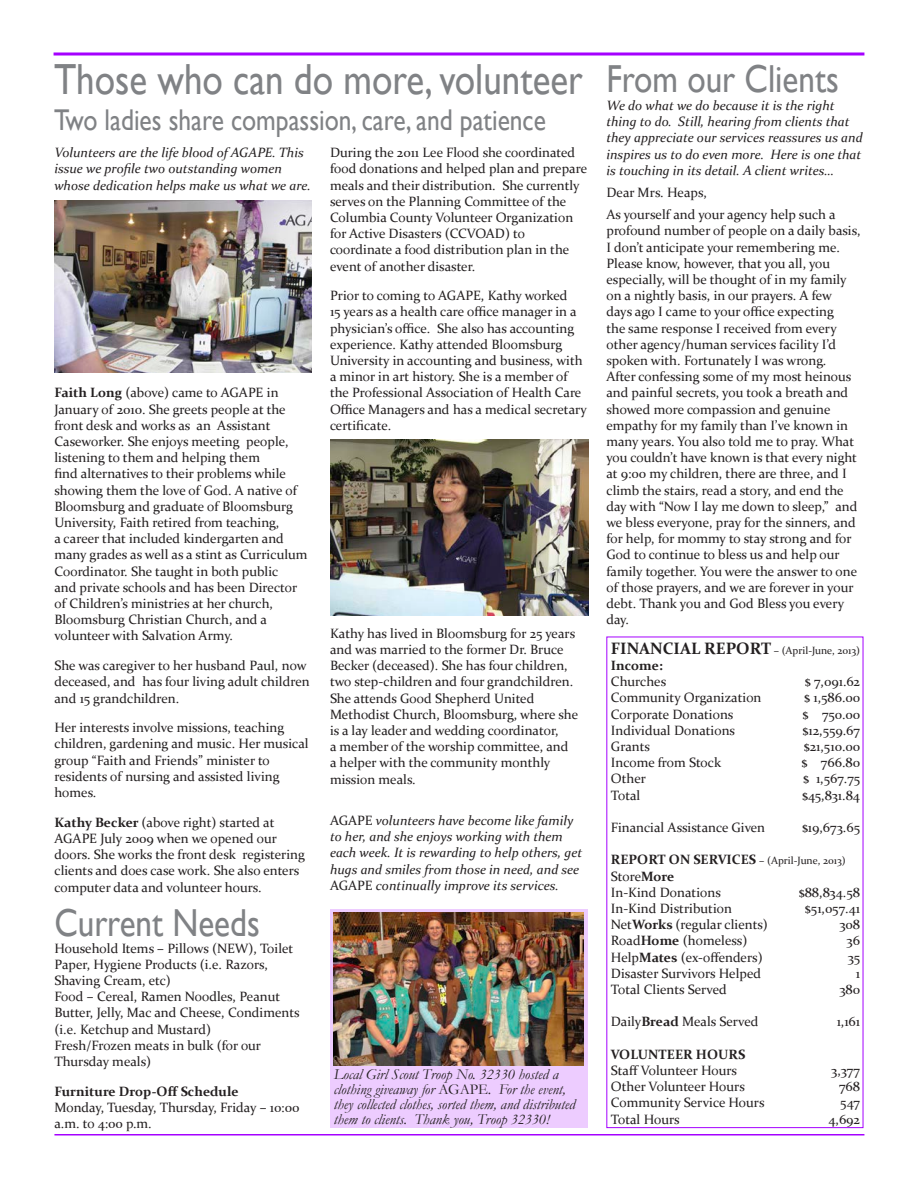
<style>
.page{position:relative;width:918px;height:1188px;background:#fff}
.page>*{position:absolute;margin:0;border:0;box-sizing:border-box;transform-origin:0 0}
.t1{font:43.5px "Gill Sans";color:#808285;scale:.85 1}
.t2{font:39px "Gill Sans";color:#808285;scale:.85 1}
.t3{font:30px "Gill Sans";color:#808285;scale:.85 1}
.t4{font:italic 15px/15px "Garamond";color:#231f20}
.t5{font:13.5px/16.2px "Constantia";color:#231f20}
.t6{font:italic 13.5px/16.2px "Constantia";color:#231f20}
.t7{font:700 13.5px "Constantia";color:#231f20}
.t8{font:10.5px "Constantia";color:#231f20}
.s1{font-size:39px}
.s2{font-weight:700}
.s3{font-style:normal}
.s4{font-weight:700;font-size:16.5px}
.s5{font-weight:700;font-size:13.5px}
</style>
<div class="page">
<div style="left:330px;top:909px;width:258px;height:219px;background:#edccff"></div>
<svg style="left:54px;top:52px;width:810px;height:4px;background:#bb3fff"></svg>
<hr style="left:54px;top:1134px;width:810px;height:2px;background:#a500ff">
<img style="left:334px;top:913px;width:249px;height:153px">
<img style="left:54px;top:200px;width:258px;height:173px">
<img style="left:330px;top:440px;width:258px;height:175px">
<h1 class="t1" style="left:54px;top:54px;width:925px">Those who can do more, volunteer <span class="s1">From our Clients</span></h1>
<h3 class="t3" style="left:54px;top:102px;width:580px">Two ladies share compassion, care, and patience</h3>
<p class="t6" style="left:606px;top:97px;width:258px">We do what we do because it is the right thing to do. Still, hearing from clients that they appreciate our services reassures us and inspires us to do even more. Here is one that is touching in its detail. A client writes…</p>
<p class="t5" style="left:606px;top:181px;width:231px;line-height:22.2px">Dear Mrs. Heaps,<br>As yourself and your agency help such a</p>
<p class="t5" style="left:606px;top:222px;width:256px">profound number of people on a daily basis, I don’t anticipate your remembering me.<br>Please know, however, that you all, you especially, will be thought of in my family on a nightly basis, in our prayers. A few days ago I came to your office expecting<br>the same response I received from every other agency/human services facility I’d spoken with. Fortunately I was wrong.<br>After confessing some of my most heinous and painful secrets, you took a breath and showed more compassion and genuine empathy for my family than I’ve known in many years. You also told me to pray. What you couldn’t have known is that every night at 9:00 my children, there are three, and I climb the stairs, read a story, and end the day with “Now I lay me down to sleep,” and we bless everyone, pray for the sinners, and for help, for mommy to stay strong and for God to continue to bless us and help our family together. You were the answer to one of those prayers, and we are forever in your debt. Thank you and God Bless you every day.</p>
<p class="t5" style="left:330px;top:144px;width:259px">During the 2011 Lee Flood she coordinated food donations and helped plan and prepare meals and their distribution. She currently serves on the Planning Committee of the Columbia County Volunteer Organization for Active Disasters (CCVOAD) to coordinate a food distribution plan in the event of another disaster.</p>
<p class="t5" style="left:330px;top:287px;width:259px">Prior to coming to AGAPE, Kathy worked<br>15 years as a health care office manager in a physician’s office. She also has accounting experience. Kathy attended Bloomsburg University in accounting and business, with a minor in art history. She is a member of the Professional Association of Health Care Office Managers and has a medical secretary certificate.</p>
<p class="t6" style="left:54px;top:144px;width:258px">Volunteers are the life blood of AGAPE. This issue we profile two outstanding women whose dedication helps make us what we are.</p>
<p class="t5" style="left:54px;top:384px;width:255px"><span class="s2">Faith Long</span> (above) came to AGAPE in January of 2010. She greets people at the front desk and works as an Assistant Caseworker. She enjoys meeting people, listening to them and helping them<br>find alternatives to their problems while showing them the love of God. A native of Bloomsburg and graduate of Bloomsburg University, Faith retired from teaching,<br>a career that included kindergarten and many grades as well as a stint as Curriculum Coordinator. She taught in both public<br>and private schools and has been Director of Children’s ministries at her church, Bloomsburg Christian Church, and a volunteer with Salvation Army.</p>
<p class="t5" style="left:54px;top:657px;width:257px">She was caregiver to her husband Paul, now deceased, and has four living adult children and 15 grandchildren.</p>
<p class="t5" style="left:54px;top:719px;width:256px">Her interests involve missions, teaching children, gardening and music. Her musical group “Faith and Friends” minister to residents of nursing and assisted living homes.</p>
<p class="t5" style="left:54px;top:813px;width:252px"><span class="s2">Kathy Becker</span> (above right) started at AGAPE July 2009 when we opened our doors. She works the front desk registering clients and does case work. She also enters computer data and volunteer hours.</p>
<p class="t5" style="left:330px;top:624px;width:250px">Kathy has lived in Bloomsburg for 25 years and was married to the former Dr. Bruce Becker (deceased). She has four children, two step-children and four grandchildren.<br>She attends Good Shepherd United Methodist Church, Bloomsburg, where she is a lay leader and wedding coordinator,<br>a member of the worship committee, and a helper with the community monthly mission meals.</p>
<p class="t6" style="left:330px;top:812px;width:254px"><span class="s3">AGAPE</span> volunteers have become like family to her, and she enjoys working with them each week. It is rewarding to help others, get hugs and smiles from those in need, and see <span class="s3">AGAPE</span> continually improve its services.</p>
<p class="t8" style="left:611px;top:643px;width:251px"><span class="s4">FINANCIAL REPORT</span> – (April-June, 2013)</p>
<p class="t7" style="left:611px;top:656px;width:54px">Income:</p>
<p class="t5" style="left:611px;top:673px;width:57px">Churches</p>
<p class="t5" style="left:805px;top:673px;width:57px">$ 7,091.62</p>
<p class="t5" style="left:611px;top:689px;width:152px">Community Organization</p>
<p class="t5" style="left:804px;top:689px;width:57px">$ 1,586.00</p>
<p class="t5" style="left:611px;top:705px;width:124px">Corporate Donations</p>
<p class="t5" style="left:803px;top:705px;width:59px">$ 750.00</p>
<p class="t5" style="left:611px;top:722px;width:126px">Individual Donations</p>
<p class="t5" style="left:803px;top:722px;width:59px">$12,559.67</p>
<p class="t5" style="left:611px;top:738px;width:40px">Grants</p>
<p class="t5" style="left:804px;top:738px;width:58px">$21,510.00</p>
<p class="t5" style="left:611px;top:754px;width:112px">Income from Stock</p>
<p class="t5" style="left:802px;top:754px;width:60px">$ 766.80</p>
<p class="t5" style="left:611px;top:770px;width:37px">Other</p>
<p class="t5" style="left:803px;top:770px;width:58px">$ 1,567.75</p>
<p class="t5" style="left:611px;top:786px;width:31px">Total</p>
<p class="t5" style="left:802px;top:786px;width:60px">$45,831.84</p>
<p class="t5" style="left:611px;top:819px;width:156px">Financial Assistance Given</p>
<p class="t5" style="left:802px;top:819px;width:60px">$19,673.65</p>
<p class="t8" style="left:611px;top:854px;width:236px"><span class="s5">REPORT ON SERVICES</span> – (April-June, 2013)</p>
<p class="t5" style="left:611px;top:867px;width:111px">Store<span class="s2">More<br></span>In-Kind Donations</p>
<p class="t5" style="left:799px;top:884px;width:63px">$88,834.58</p>
<h2 class="t2" style="left:54px;top:900px;width:243px">Current Needs</h2>
<p class="t5" style="left:54px;top:939px;width:247px">Household Items – Pillows (NEW), Toilet<br>Paper, Hygiene Products (i.e. Razors,<br>Shaving Cream, etc)<br>Food – Cereal, Ramen Noodles, Peanut<br>Butter, Jelly, Mac and Cheese, Condiments (i.e. Ketchup and Mustard)<br>Fresh/Frozen meats in bulk (for our<br>Thursday meals)</p>
<p class="t7" style="left:54px;top:1082px;width:186px">Furniture Drop-Off Schedule</p>
<p class="t5" style="left:54px;top:1099px;width:246px">Monday, Tuesday, Thursday, Friday – 10:00 a.m. to 4:00 p.m.</p>
<p class="t4" style="left:334px;top:1066px;width:243px">Local Girl Scout Troop No. 32330 hosted a clothing giveaway for <span class="s3">AGAPE</span>. For the event, they collected clothes, sorted them, and distributed them to clients. Thank you, Troop 32330!</p>
<p class="t5" style="left:611px;top:900px;width:123px">In-Kind Distribution</p>
<p class="t5" style="left:805px;top:900px;width:57px">$51,057.41</p>
<p class="t5" style="left:611px;top:916px;width:158px">Net<span class="s2">Works</span> (regular clients)</p>
<p class="t5" style="left:839px;top:916px;width:22px">308</p>
<p class="t5" style="left:611px;top:932px;width:138px">Road<span class="s2">Home</span> (homeless)</p>
<p class="t5" style="left:847px;top:932px;width:15px">36</p>
<p class="t5" style="left:611px;top:948px;width:153px">Help<span class="s2">Mates</span> (ex-offenders)</p>
<p class="t5" style="left:848px;top:948px;width:14px">35</p>
<p class="t5" style="left:611px;top:965px;width:152px">Disaster Survivors Helped</p>
<p class="t5" style="left:856px;top:965px;width:6px">1</p>
<p class="t5" style="left:611px;top:981px;width:117px">Total Clients Served</p>
<p class="t5" style="left:839px;top:981px;width:22px">380</p>
<p class="t5" style="left:611px;top:1013px;width:149px">Daily<span class="s2">Bread</span> Meals Served</p>
<p class="t5" style="left:837px;top:1013px;width:25px">1,161</p>
<p class="t7" style="left:611px;top:1045px;width:136px">VOLUNTEER HOURS</p>
<p class="t5" style="left:611px;top:1062px;width:128px">Staff Volunteer Hours</p>
<p class="t5" style="left:831px;top:1062px;width:30px">3,377</p>
<p class="t5" style="left:611px;top:1078px;width:136px">Other Volunteer Hours</p>
<p class="t5" style="left:839px;top:1078px;width:23px">768</p>
<p class="t5" style="left:611px;top:1094px;width:155px">Community Service Hours</p>
<p class="t5" style="left:840px;top:1094px;width:21px">547</p>
<p class="t5" style="left:611px;top:1110px;width:70px">Total Hours</p>
<p class="t5" style="left:828px;top:1110px;width:33px">4,692</p>
</div>
